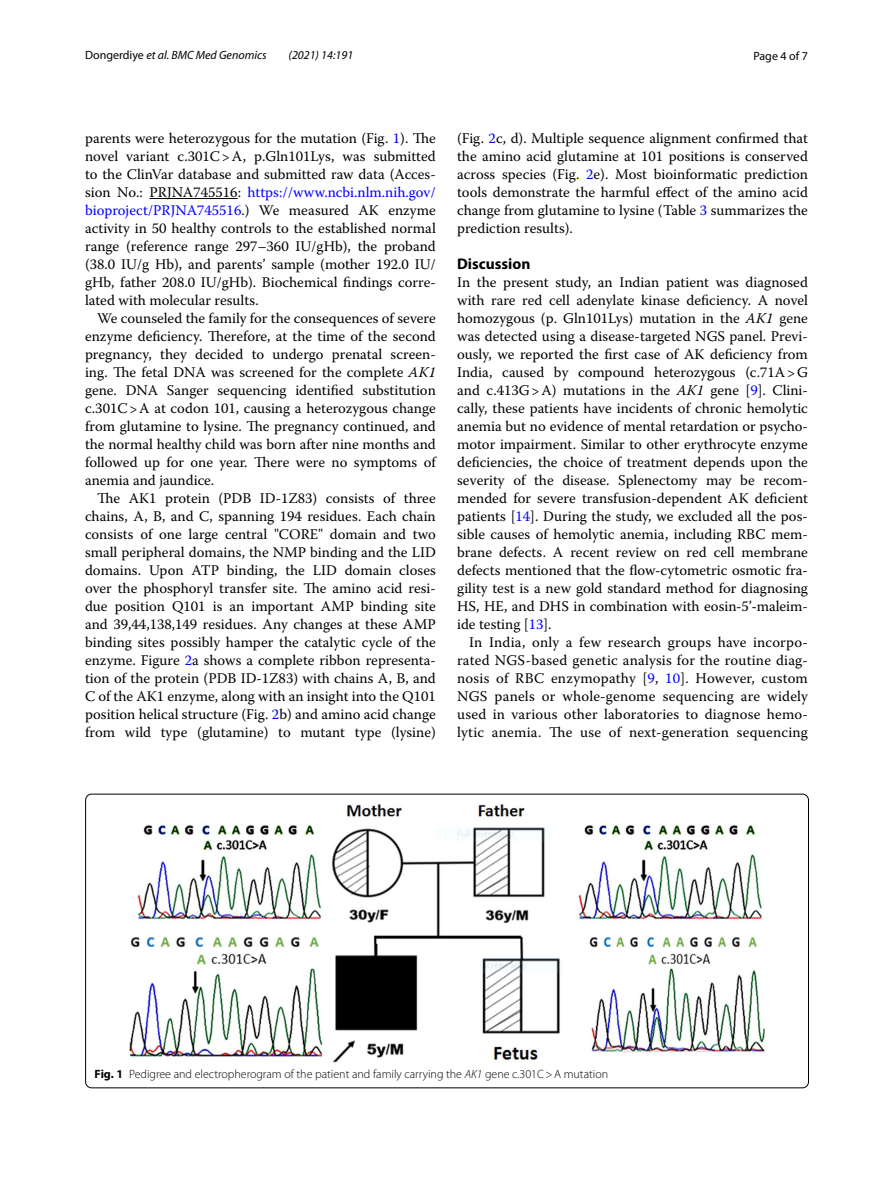
<style>
.page{position:relative;width:893px;height:1187px;background:#fff}
.page>*{position:absolute;margin:0;border:0;box-sizing:border-box;transform-origin:0 0}
.t1{font:700 15.45px "Myriad Pro";color:#000}
.t2{font:14.7px/18px "Warnock Pro";color:#000;text-align:justify}
.t3{font:300 12px "Myriad Pro";color:#000}
.t4{font:italic 12px "Myriad Pro";color:#000}
.t5{font:12px "Myriad Pro";color:#000}
.s1{font-style:normal}
.s2{color:#00f}
.s3{font-style:italic}
.s4{font-family:"STIX Math"}
.s5{font-weight:700}
</style>
<div class="page">
<hr style="left:150px;top:198px;width:88px;height:1px;background:#000">
<img style="left:129px;top:804px;width:637px;height:258px">
<p class="t4" style="left:85px;top:48px;width:183px"><span class="s1">Dongerdiye</span> et al. BMC Med Genomics</p>
<p class="t4" style="left:289px;top:48px;width:66px">(2021) 14:191</p>
<p class="t5" style="left:753px;top:48px;width:56px">Page 4 of 7</p>
<p class="t2" style="left:85px;top:128px;width:352px">parents were heterozygous for the mutation (Fig. <span class="s2">1</span>). The novel variant c.301C&gt;A, p.Gln101Lys, was submitted to the ClinVar database and submitted raw data (Acces&shy;sion No.: PRJNA745516: <span class="s2">https://www.ncbi.nlm.nih.gov/ bioproject/PRJNA745516</span>.) We measured AK enzyme activity in 50 healthy controls to the established normal range (reference range 297–360 IU/gHb), the proband (38.0 IU/g Hb), and parents’ sample (mother 192.0 IU/ gHb, father 208.0 IU/gHb). Biochemical findings corre&shy;lated with molecular results.</p>
<p class="t2" style="left:85px;top:308px;width:352px;text-indent:12px">We counseled the family for the consequences of severe enzyme deficiency. Therefore, at the time of the second pregnancy, they decided to undergo prenatal screen&shy;ing. The fetal DNA was screened for the complete <span class="s3">AK1 </span>gene. DNA Sanger sequencing identified substitution c.301C&gt;A at codon 101, causing a heterozygous change from glutamine to lysine. The pregnancy continued, and the normal healthy child was born after nine months and followed up for one year. There were no symptoms of anemia and jaundice.</p>
<p class="t2" style="left:85px;top:488px;width:352px;text-indent:12px">The AK1 protein (PDB ID-1Z83) consists of three chains, A, B, and C, spanning 194 residues. Each chain consists of one large central "CORE" domain and two small peripheral domains, the NMP binding and the LID domains. Upon ATP binding, the LID domain closes over the phosphoryl transfer site. The amino acid resi&shy;due position Q101 is an important AMP binding site and 39,44,138,149 residues. Any changes at these AMP binding sites possibly hamper the catalytic cycle of the enzyme. Figure <span class="s2">2</span>a shows a complete ribbon representa&shy;tion of the protein (PDB ID-1Z83) with chains A, B, and C of the AK1 enzyme, along with an insight into the Q101 position helical structure (Fig. <span class="s2">2</span>b) and amino acid change from wild type (glutamine) to mutant type (lysine)</p>
<p class="t2" style="left:457px;top:128px;width:352px">(Fig. <span class="s2">2</span>c, d). Multiple sequence alignment confirmed that the amino acid glutamine at 101 positions is conserved across species (Fig. <span class="s2">2</span>e). Most bioinformatic prediction tools demonstrate the harmful effect of the amino acid change from glutamine to lysine (Table <span class="s2">3</span> summarizes the prediction results).</p>
<p class="t1" style="left:457px;top:253px;width:75px">Discussion</p>
<p class="t2" style="left:457px;top:272px;width:352px">In the present study, an Indian patient was diagnosed with rare red cell adenylate kinase deficiency. A novel homozygous (p. Gln101Lys) mutation in the <span class="s3">AK1</span> gene was detected using a disease-targeted NGS panel. Previ&shy;ously, we reported the first case of AK deficiency from India, caused by compound heterozygous (c.71A&gt;G and c.413G&gt;A) mutations in the <span class="s3">AK1</span> gene [<span class="s2">9</span>]. Clini&shy;cally, these patients have incidents of chronic hemolytic anemia but no evidence of mental retardation or psycho&shy;motor impairment. Similar to other erythrocyte enzyme deficiencies, the choice of treatment depends upon the severity of the disease. Splenectomy may be recom&shy;mended for severe transfusion-dependent AK deficient patients [<span class="s2">14</span>]. During the study, we excluded all the pos&shy;sible causes of hemolytic anemia, including RBC mem&shy;brane defects. A recent review on red cell membrane defects mentioned that the flow<span class="s4">‐</span>cytometric osmotic fra&shy;gility test is a new gold standard method for diagnosing HS, HE, and DHS in combination with eosin<span class="s4">‐</span>5’<span class="s4">‐</span>maleim&shy;ide testing [<span class="s2">13</span>].</p>
<p class="t2" style="left:457px;top:632px;width:352px;text-indent:12px">In India, only a few research groups have incorpo&shy;rated NGS-based genetic analysis for the routine diag&shy;nosis of RBC enzymopathy [<span class="s2">9</span>, <span class="s2">10</span>]. However, custom NGS panels or whole-genome sequencing are widely used in various other laboratories to diagnose hemo&shy;lytic anemia. The use of next-generation sequencing</p>
<p class="t3" style="left:95px;top:1066px;width:515px"><span class="s5">Fig. 1</span> Pedigree and electropherogram of the patient and family carrying the <span class="s3">AK1</span> gene c.301C&gt;A mutation</p>
</div>
